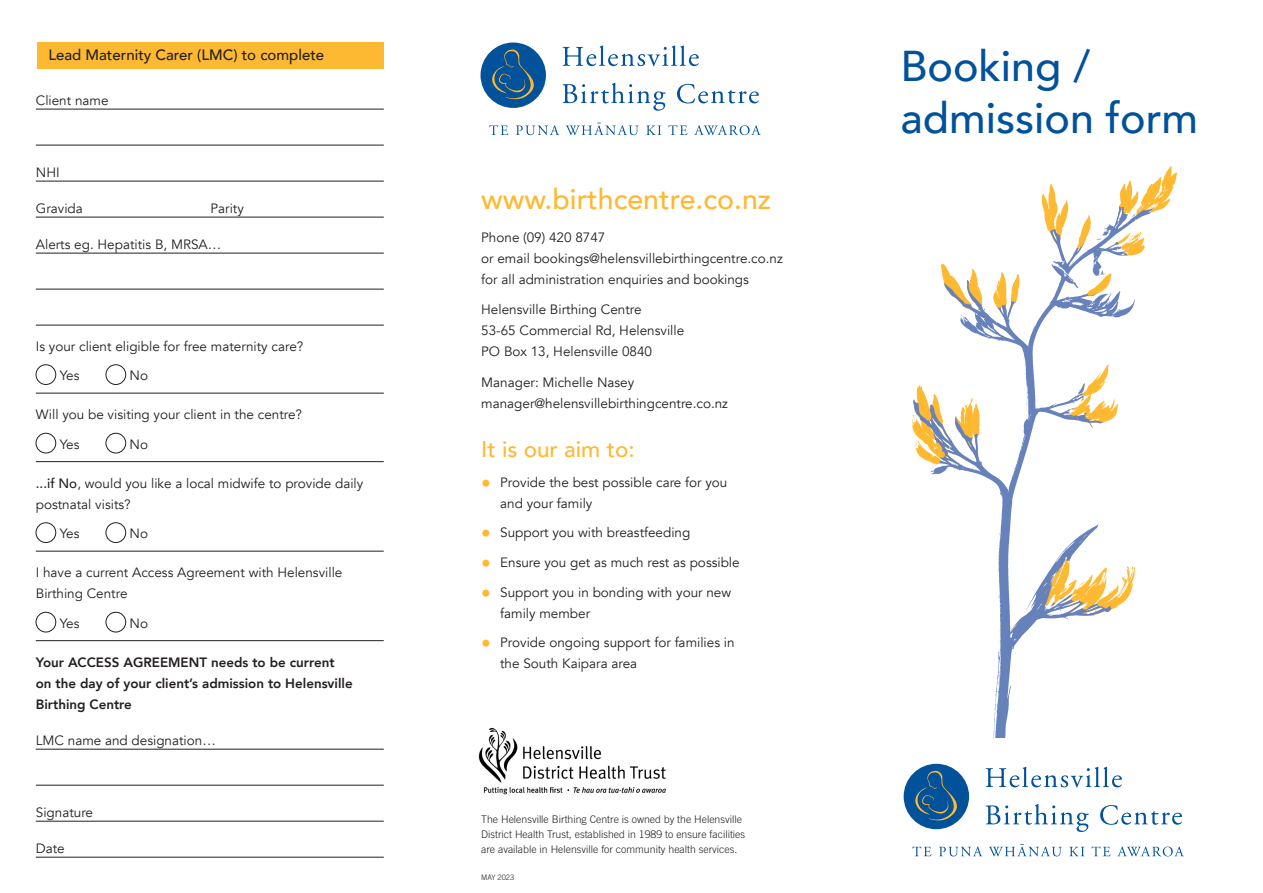
<style>
.page{position:relative;width:1263px;height:893px;background:#fff}
.page>*{position:absolute;margin:0;border:0;box-sizing:border-box;transform-origin:0 0}
.t1{font:500 43.05px/51.6px "Avenir";color:#01519b}
.t2{font:500 28.5px "Avenir";color:#fdb931}
.t3{font:500 22.5px "Avenir";color:#fdb931}
.Blue_text{font:500 15px "Avenir";color:#231f20}
.Blue_text-2{font:13.5px/21px "Avenir";color:#231f20}
.Blue_text-3{font:800 13.5px/21px "Avenir";color:#231f20}
.t4{font:300 10.5px/15px "Trade Gothic";color:#231f20}
.t5{font:300 7.5px "Trade Gothic";color:#231f20}
.s1{font-weight:500}
.s2{font-size:19.5px;color:#fdb931}
</style>
<div class="page">
<div style="left:37px;top:42px;width:346px;height:27px;background:#fdb931"></div>
<img style="left:912px;top:166px;width:266px;height:572px">
<img style="left:478px;top:728px;width:188px;height:67px">
<hr style="left:36px;top:109px;width:348px;height:1px;background:#231f20">
<hr style="left:36px;top:145px;width:348px;height:1px;background:#231f20">
<hr style="left:36px;top:181px;width:348px;height:1px;background:#231f20">
<hr style="left:36px;top:217px;width:348px;height:1px;background:#231f20">
<hr style="left:36px;top:253px;width:348px;height:1px;background:#231f20">
<hr style="left:36px;top:289px;width:348px;height:1px;background:#231f20">
<hr style="left:36px;top:325px;width:348px;height:1px;background:#231f20">
<hr style="left:36px;top:393px;width:348px;height:1px;background:#231f20">
<hr style="left:36px;top:461px;width:348px;height:1px;background:#231f20">
<hr style="left:36px;top:551px;width:348px;height:1px;background:#231f20">
<hr style="left:36px;top:640px;width:348px;height:1px;background:#231f20">
<hr style="left:36px;top:749px;width:348px;height:1px;background:#231f20">
<hr style="left:36px;top:785px;width:348px;height:1px;background:#231f20">
<hr style="left:36px;top:821px;width:348px;height:1px;background:#231f20">
<hr style="left:36px;top:857px;width:348px;height:1px;background:#231f20">
<div style="left:36px;top:365px;width:20px;height:20px;border:1px solid #231f20;border-radius:50%"></div>
<div style="left:106px;top:365px;width:20px;height:20px;border:1px solid #231f20;border-radius:50%"></div>
<div style="left:36px;top:433px;width:20px;height:20px;border:1px solid #231f20;border-radius:50%"></div>
<div style="left:106px;top:433px;width:20px;height:20px;border:1px solid #231f20;border-radius:50%"></div>
<div style="left:36px;top:523px;width:20px;height:20px;border:1px solid #231f20;border-radius:50%"></div>
<div style="left:106px;top:523px;width:20px;height:20px;border:1px solid #231f20;border-radius:50%"></div>
<div style="left:36px;top:612px;width:20px;height:20px;border:1px solid #231f20;border-radius:50%"></div>
<div style="left:106px;top:612px;width:20px;height:20px;border:1px solid #231f20;border-radius:50%"></div>
<svg style="left:986px;top:804px;width:103px;height:28px"></svg>
<svg style="left:1100px;top:805px;width:82px;height:20px"></svg>
<svg style="left:985px;top:767px;width:137px;height:20px"></svg>
<div style="left:904px;top:764px;width:65px;height:65px;background:#01519b;border-radius:50%"></div>
<svg style="left:910px;top:767px;width:59px;height:56px"></svg>
<svg style="left:912px;top:846px;width:19px;height:10px"></svg>
<svg style="left:939px;top:847px;width:43px;height:9px"></svg>
<svg style="left:989px;top:844px;width:73px;height:12px"></svg>
<svg style="left:1069px;top:847px;width:15px;height:9px"></svg>
<svg style="left:1091px;top:846px;width:19px;height:10px"></svg>
<svg style="left:1117px;top:847px;width:67px;height:9px"></svg>
<svg style="left:562px;top:83px;width:104px;height:28px"></svg>
<svg style="left:677px;top:84px;width:82px;height:19px"></svg>
<svg style="left:562px;top:45px;width:137px;height:21px"></svg>
<div style="left:480px;top:43px;width:66px;height:65px;background:#01519b;border-radius:50%"></div>
<svg style="left:487px;top:46px;width:59px;height:55px"></svg>
<svg style="left:489px;top:125px;width:19px;height:10px"></svg>
<svg style="left:516px;top:125px;width:43px;height:10px"></svg>
<svg style="left:566px;top:123px;width:73px;height:12px"></svg>
<svg style="left:646px;top:125px;width:15px;height:10px"></svg>
<svg style="left:668px;top:125px;width:19px;height:10px"></svg>
<svg style="left:694px;top:125px;width:66px;height:10px"></svg>
<p class="Blue_text" style="left:48px;top:41px;width:277px">Lead Maternity Carer (LMC) to complete</p>
<p class="Blue_text-2" style="left:36px;top:90px;width:74px">Client name</p>
<p class="Blue_text-2" style="left:36px;top:162px;width:25px">NHI</p>
<p class="Blue_text-2" style="left:36px;top:198px;width:48px">Gravida</p>
<p class="Blue_text-2" style="left:210px;top:198px;width:35px">Parity</p>
<p class="Blue_text-2" style="left:36px;top:234px;width:187px">Alerts eg. Hepatitis B, MRSA…</p>
<p class="Blue_text-2" style="left:36px;top:336px;width:269px">Is your client eligible for free maternity care?</p>
<p class="Blue_text-2" style="left:60px;top:365px;width:21px">Yes</p>
<p class="Blue_text-2" style="left:130px;top:365px;width:20px">No</p>
<p class="Blue_text-2" style="left:36px;top:404px;width:268px">Will you be visiting your client in the centre?</p>
<p class="Blue_text-2" style="left:60px;top:434px;width:21px">Yes</p>
<p class="Blue_text-2" style="left:130px;top:434px;width:20px">No</p>
<p class="Blue_text-2" style="left:36px;top:473px;width:329px"><span class="s1">...if No</span>, would you like a local midwife to provide daily postnatal visits?</p>
<p class="Blue_text-2" style="left:60px;top:523px;width:21px">Yes</p>
<p class="Blue_text-2" style="left:130px;top:523px;width:20px">No</p>
<p class="Blue_text-2" style="left:36px;top:562px;width:308px">I have a current Access Agreement with Helensville<br>Birthing Centre</p>
<p class="Blue_text-2" style="left:60px;top:613px;width:21px">Yes</p>
<p class="Blue_text-2" style="left:130px;top:613px;width:20px">No</p>
<p class="Blue_text-3" style="left:36px;top:651px;width:318px">Your ACCESS AGREEMENT needs to be current on the day of your client’s admission to Helensville<br>Birthing Centre</p>
<p class="Blue_text-2" style="left:36px;top:730px;width:182px">LMC name and designation…</p>
<p class="Blue_text-2" style="left:36px;top:802px;width:59px">Signature</p>
<p class="Blue_text-2" style="left:36px;top:838px;width:30px">Date</p>
<p class="t2" style="left:481px;top:174px;width:291px">www.birthcentre.co.nz</p>
<p class="Blue_text-2" style="left:481px;top:227px;width:126px">Phone (09) 420 8747</p>
<p class="Blue_text-2" style="left:481px;top:248px;width:303px">or email bookings@helensvillebirthingcentre.co.nz</p>
<p class="Blue_text-2" style="left:481px;top:269px;width:269px">for all administration enquiries and bookings</p>
<p class="Blue_text-2" style="left:481px;top:299px;width:162px">Helensville Birthing Centre</p>
<p class="Blue_text-2" style="left:481px;top:320px;width:205px">53-65 Commercial Rd, Helensville</p>
<p class="Blue_text-2" style="left:481px;top:341px;width:172px">PO Box 13, Helensville 0840</p>
<p class="Blue_text-2" style="left:481px;top:372px;width:155px">Manager: Michelle Nasey</p>
<p class="Blue_text-2" style="left:481px;top:393px;width:248px">manager@helensvillebirthingcentre.co.nz</p>
<p class="t3" style="left:481px;top:430px;width:155px">It is our aim to:</p>
<p class="Blue_text-2" style="left:500px;top:472px;width:229px;text-indent:-19px"><span class="s2">•</span> Provide the best possible care for you and your family</p>
<p class="Blue_text-2" style="left:481px;top:523px;width:211px"><span class="s2">•</span> Support you with breastfeeding</p>
<p class="Blue_text-2" style="left:481px;top:552px;width:260px"><span class="s2">•</span> Ensure you get as much rest as possible</p>
<p class="Blue_text-2" style="left:500px;top:582px;width:232px;text-indent:-19px"><span class="s2">•</span> Support you in bonding with your new family member</p>
<p class="Blue_text-2" style="left:500px;top:632px;width:236px;text-indent:-19px"><span class="s2">•</span> Provide ongoing support for families in the South Kaipara area</p>
<p class="t4" style="left:481px;top:811px;width:265px">The Helensville Birthing Centre is owned by the Helensville<br>District Health Trust, established in 1989 to ensure facilities are available in Helensville for community health services.</p>
<p class="t5" style="left:481px;top:872px;width:35px">MAY 2023</p>
<p class="t1" style="left:900px;top:38px;width:299px">Booking / admission form</p>
</div>
